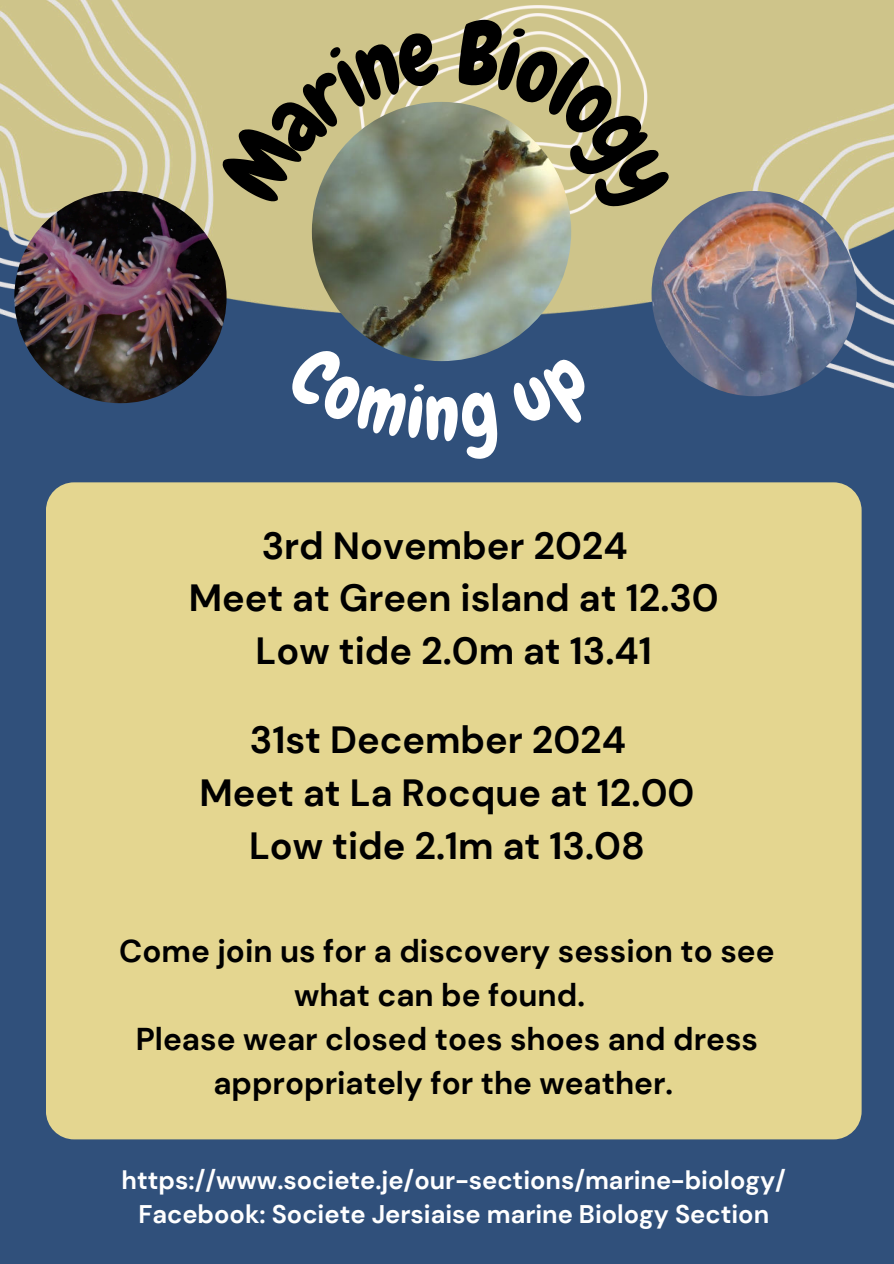
<style>
.page{position:relative;width:894px;height:1264px;background:#fff}
.page>*{position:absolute;margin:0;border:0;box-sizing:border-box;transform-origin:0 0}
.t1{font:700 37.8px/52.8px "DM Sans";color:#000;text-align:center}
.t2{font:700 31.5px/43.8px "DM Sans";color:#000;text-align:center}
.t3{font:700 25.5px/34.8px "DM Sans";color:#fff;text-align:center}
</style>
<div class="page">
<div style="left:0;top:0;width:893px;height:1263px;background:#30507b"></div>
<img style="left:0;top:0;width:893px;height:402px">
<img style="left:354px;top:0;width:297px;height:233px">
<img style="left:651px;top:191px;width:205px;height:205px;border-radius:102px">
<img style="left:14px;top:191px;width:212px;height:212px;border-radius:50%">
<div style="left:46px;top:482px;width:815px;height:657px;background:#e4d690;border-radius:28px"></div>
<img style="left:312px;top:102px;width:259px;height:259px;border-radius:50%">
<svg style="left:284px;top:341px;width:218px;height:61px"></svg>
<svg style="left:508px;top:354px;width:94px;height:48px"></svg>
<svg style="left:215px;top:30px;width:225px;height:177px;background:#bbb687"></svg>
<svg style="left:457px;top:16px;width:217px;height:200px;background:#c4ba8a"></svg>
<p class="t1" style="left:189px;top:519px;width:531px">3rd November 2024<br>Meet at Green island at 12.30<br>Low tide 2.0m at 13.41</p>
<p class="t1" style="left:199px;top:713px;width:496px">31st December 2024<br>Meet at La Rocque at 12.00<br>Low tide 2.1m at 13.08</p>
<p class="t2" style="left:119px;top:929px;width:656px">Come join us for a discovery session to see what can be found.<br>Please wear closed toes shoes and dress appropriately for the weather.</p>
<p class="t3" style="left:122px;top:1162px;width:665px">https://www.societe.je/our-sections/marine-biology/<br>Facebook: Societe Jersiaise marine Biology Section</p>
</div>
